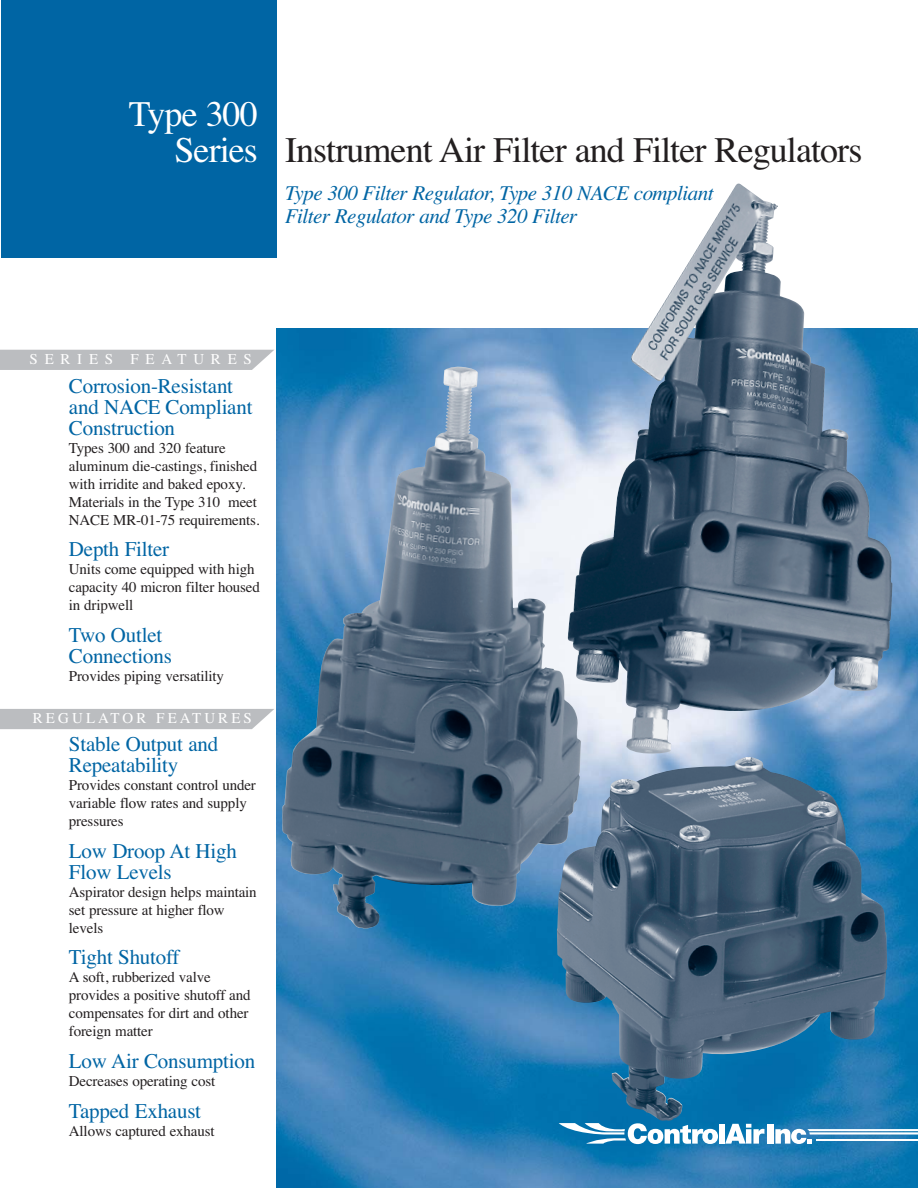
<style>
.page{position:relative;width:918px;height:1188px;background:#fff}
.page>*{position:absolute;margin:0;border:0;box-sizing:border-box;transform-origin:0 0}
.t1{font:36px/36px "Times";letter-spacing:-.025em;color:#231f20}
.t2{font:21px/21px "Times";letter-spacing:-.01em;color:#0065a4}
.t3{font:italic 21px/22.5px "Times";letter-spacing:-.025em;color:#0065a4}
.t4{font:15px/18px "Times";letter-spacing:-.01em;color:#231f20}
.t5{font:15px "Times";letter-spacing:.205em;color:#fff}
.t6{font:15px "Times";letter-spacing:.45em;color:#fff}
.s1{color:#fff}
</style>
<div class="page">
<img style="left:277px;top:328px;width:641px;height:860px">
<div style="left:1px;top:0;width:276px;height:257px;background:#0065a4"></div>
<div style="left:719px;top:1124px;width:6px;height:20px;background:#fff"></div>
<svg style="left:725px;top:1124px;width:39px;height:20px"></svg>
<div style="left:768px;top:1124px;width:6px;height:20px;background:#fff"></div>
<svg style="left:559px;top:1123px;width:159px;height:21px"></svg>
<svg style="left:775px;top:1129px;width:143px;height:15px"></svg>
<hr style="left:809px;top:1132px;width:109px;height:3px;background:#fff">
<hr style="left:816px;top:1139px;width:102px;height:2px;background:#fff">
<img style="left:282px;top:366px;width:196px;height:563px">
<img style="left:568px;top:183px;width:324px;height:571px">
<img style="left:557px;top:757px;width:330px;height:364px">
<div style="left:0;top:709px;width:274px;height:20px;background:#bbbdc0"></div>
<div style="left:0;top:350px;width:274px;height:20px;background:#bbbdc0"></div>
<h1 class="t1" style="left:175px;top:99px;width:689px;text-indent:-46px"><span class="s1">Type 300<br>Series</span> Instrument Air Filter and Filter Regulators</h1>
<h2 class="t3" style="left:285px;top:184px;width:430px">Type 300 Filter Regulator, Type 310 NACE compliant<br>Filter Regulator and Type 320 Filter</h2>
<p class="t6" style="left:30px;top:354px;width:224px">SERIES FEATURES</p>
<h2 class="t2" style="left:69px;top:377px;width:185px">Corrosion-Resistant and NACE Compliant<br>Construction</h2>
<p class="t4" style="left:69px;top:440px;width:192px">Types 300 and 320 feature aluminum die-castings, finished with irridite and baked epoxy.<br>Materials in the Type 310 meet<br>NACE MR-01-75 requirements.</p>
<h2 class="t2" style="left:69px;top:541px;width:102px">Depth Filter</h2>
<p class="t4" style="left:69px;top:562px;width:192px">Units come equipped with high capacity 40 micron filter housed in dripwell</p>
<h2 class="t2" style="left:69px;top:627px;width:104px">Two Outlet<br>Connections</h2>
<p class="t4" style="left:69px;top:669px;width:157px">Provides piping versatility</p>
<p class="t5" style="left:33px;top:713px;width:221px">REGULATOR FEATURES</p>
<h2 class="t2" style="left:69px;top:735px;width:151px">Stable Output and<br>Repeatability</h2>
<p class="t4" style="left:69px;top:777px;width:188px">Provides constant control under variable flow rates and supply pressures</p>
<h2 class="t2" style="left:69px;top:842px;width:169px">Low Droop At High<br>Flow Levels</h2>
<p class="t4" style="left:69px;top:884px;width:189px">Aspirator design helps maintain set pressure at higher flow levels</p>
<h2 class="t2" style="left:69px;top:949px;width:112px">Tight Shutoff</h2>
<p class="t4" style="left:69px;top:970px;width:183px">A soft, rubberized valve provides a positive shutoff and compensates for dirt and other foreign matter</p>
<h2 class="t2" style="left:69px;top:1053px;width:188px">Low Air Consumption</h2>
<p class="t4" style="left:69px;top:1074px;width:148px">Decreases operating cost</p>
<h2 class="t2" style="left:69px;top:1103px;width:134px">Tapped Exhaust</h2>
<p class="t4" style="left:69px;top:1123px;width:147px">Allows captured exhaust</p>
</div>
